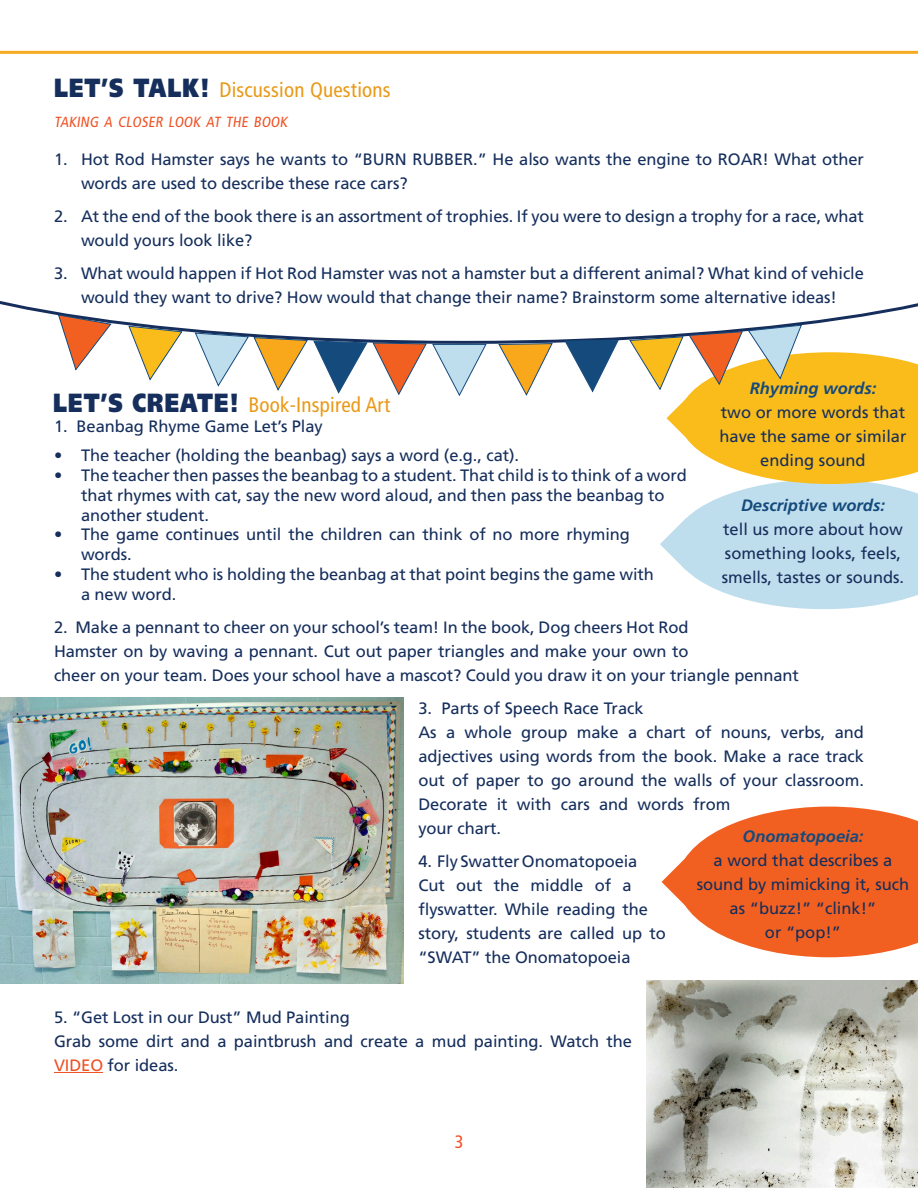
<style>
.page{position:relative;width:918px;height:1188px;background:#fff}
.page>*{position:absolute;margin:0;border:0;box-sizing:border-box;transform-origin:0 0}
.t1{font:condensed 21px "Frutiger";letter-spacing:.01em;color:#e99a19}
.t2{font:condensed 18px "Frutiger";color:#f05022}
.t3{font:16.5px/24px "Frutiger";letter-spacing:-.005em;color:#152e5c}
.t4{font:italic 700 16.5px "Frutiger";color:#144a7c}
.t5{font:condensed 14.7px "Frutiger";color:#f05022}
.s1{font-weight:900;font-stretch:normal;font-size:26.25px;color:#152e5c}
.s2{color:#f05022}
</style>
<div class="page">
<hr style="left:0;top:51px;width:918px;height:3px;background:#f7ab20">
<hr style="left:54px;top:1072px;width:49px;height:1px;background:#f05022">
<svg style="left:0;top:301px;width:918px;height:44px"></svg>
<svg style="left:58px;top:315px;width:53px;height:55px"></svg>
<svg style="left:129px;top:326px;width:53px;height:54px"></svg>
<svg style="left:195px;top:333px;width:172px;height:61px"></svg>
<svg style="left:373px;top:343px;width:113px;height:53px"></svg>
<svg style="left:499px;top:343px;width:54px;height:53px"></svg>
<svg style="left:565px;top:340px;width:54px;height:52px"></svg>
<svg style="left:630px;top:325px;width:288px;height:284px"></svg>
<img style="left:0;top:698px;width:403px;height:285px">
<svg style="left:662px;top:807px;width:256px;height:150px"></svg>
<img style="left:646px;top:980px;width:272px;height:208px">
<p class="t1" style="left:54px;top:77px;width:338px"><span class="s1">LET’S TALK!</span> Discussion Questions</p>
<p class="t5" style="left:54px;top:113px;width:237px">TAKING A CLOSER LOOK AT THE BOOK</p>
<p class="t3" style="left:81px;top:148px;width:785px;text-indent:-27px">1. Hot Rod Hamster says he wants to “BURN RUBBER.” He also wants the engine to ROAR! What other words are used to describe these race cars?</p>
<p class="t3" style="left:81px;top:205px;width:785px;text-indent:-27px">2. At the end of the book there is an assortment of trophies. If you were to design a trophy for a race, what would yours look like?</p>
<p class="t3" style="left:54px;top:262px;width:811px;text-align:center">3. What would happen if Hot Rod Hamster was not a hamster but a different animal? What kind of vehicle would they want to drive? How would that change their name? Brainstorm some alternative ideas!</p>
<p class="t4" style="left:750px;top:379px;width:128px">Rhyming words:</p>
<p class="t3" style="left:719px;top:400px;width:189px;text-align:center">two or more words that have the same or similar ending sound</p>
<p class="t4" style="left:741px;top:496px;width:145px">Descriptive words:</p>
<p class="t3" style="left:722px;top:517px;width:184px">tell us more about how something looks, feels, smells, tastes or sounds.</p>
<p class="t1" style="left:53px;top:392px;width:339px"><span class="s1">LET’S CREATE!</span> Book-Inspired Art</p>
<p class="t3" style="left:54px;top:415px;width:270px">1. Beanbag Rhyme Game Let’s Play</p>
<p class="t3" style="left:54px;top:443px;width:467px">• The teacher (holding the beanbag) says a word (e.g., cat).</p>
<p class="t3" style="left:81px;top:465px;width:607px;line-height:19.8px;text-indent:-27px">• The teacher then passes the beanbag to a student. That child is to think of a word that rhymes with cat, say the new word aloud, and then pass the beanbag to another student.</p>
<p class="t3" style="left:81px;top:525px;width:551px;line-height:19.8px;text-indent:-27px">• The game continues until the children can think of no more rhyming words.</p>
<p class="t3" style="left:81px;top:564px;width:574px;line-height:19.8px;text-indent:-27px">• The student who is holding the beanbag at that point begins the game with a new word.</p>
<p class="t3" style="left:54px;top:615px;width:747px">2. Make a pennant to cheer on your school’s team! In the book, Dog cheers Hot Rod<br>Hamster on by waving a pennant. Cut out paper triangles and make your own to<br>cheer on your team. Does your school have a mascot? Could you draw it on your triangle pennant</p>
<p class="t3" style="left:418px;top:696px;width:227px">3. Parts of Speech Race Track</p>
<p class="t3" style="left:418px;top:720px;width:447px">As a whole group make a chart of nouns, verbs, and adjectives using words from the book. Make a race track out of paper to go around the walls of your classroom.<br>Decorate it with cars and words from<br>your chart.</p>
<p class="t3" style="left:418px;top:849px;width:221px">4. Fly Swatter Onomatopoeia</p>
<p class="t3" style="left:418px;top:873px;width:249px">Cut out the middle of a flyswatter. While reading the story, students are called up to “SWAT” the Onomatopoeia</p>
<p class="t4" style="left:743px;top:826px;width:123px">Onomatopoeia:</p>
<p class="t3" style="left:697px;top:848px;width:214px;text-align:center">a word that describes a sound by mimicking it, such as “buzz!” “clink!”</p>
<p class="t3" style="left:765px;top:920px;width:78px">or “pop!”</p>
<p class="t3" style="left:54px;top:1005px;width:297px">5. “Get Lost in our Dust” Mud Painting</p>
<p class="t3" style="left:54px;top:1029px;width:580px">Grab some dirt and a paintbrush and create a mud painting. Watch the<br><span class="s2">VIDEO</span> for ideas.</p>
<p class="t2" style="left:455px;top:1131px;width:10px">3</p>
</div>
